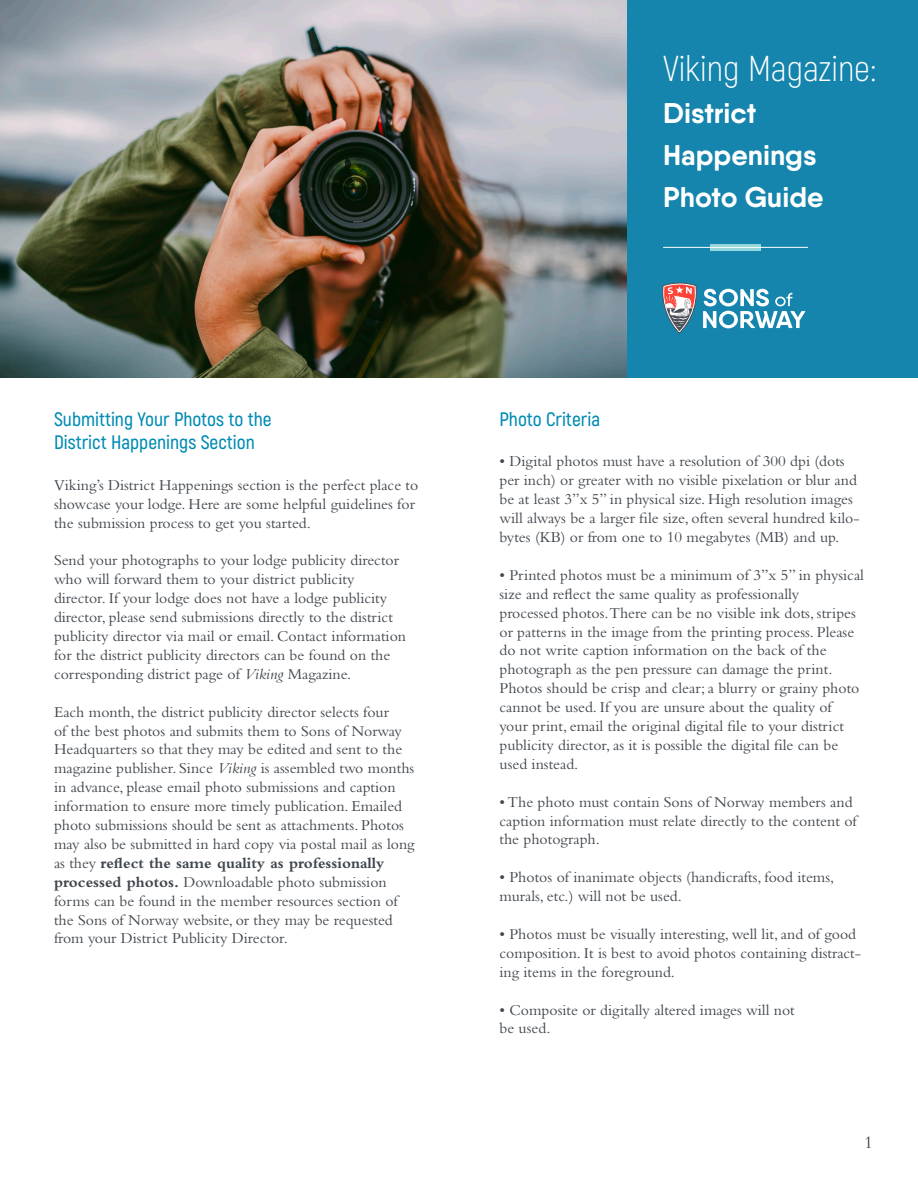
<style>
.page{position:relative;width:918px;height:1188px;background:#fff}
.page>*{position:absolute;margin:0;border:0;box-sizing:border-box;transform-origin:0 0}
.t1{font:300 36px "Akrobat";color:#fff}
.t2{font:700 28.5px "Qanelas Soft";color:#fff}
.t3{font:600 19.5px "Akrobat";color:#008bb3}
.t4{font:18px "Bembo";color:#3f464d}
.t5{font:15.75px/18.9px "Bembo";color:#3f464d}
.s1{font-style:italic}
.s2{font-weight:700}
</style>
<div class="page">
<img style="left:0;top:0;width:627px;height:378px">
<div style="left:627px;top:0;width:291px;height:378px;background:#1585ad"></div>
<svg style="left:662px;top:282px;width:143px;height:51px"></svg>
<svg style="left:710px;top:244px;width:51px;height:7px"></svg>
<hr style="left:663px;top:247px;width:145px;height:1px;background:#fff">
<p class="t1" style="left:663px;top:47px;width:215px">Viking Magazine:</p>
<p class="t2" style="left:663px;top:95px;width:95px">District</p>
<p class="t2" style="left:663px;top:137px;width:155px">Happenings</p>
<p class="t2" style="left:663px;top:179px;width:162px">Photo Guide</p>
<p class="t3" style="left:54px;top:407px;width:219px">Submitting Your Photos to the</p>
<p class="t3" style="left:54px;top:431px;width:202px">District Happenings Section</p>
<p class="t5" style="left:54px;top:475px;width:366px">Viking’s District Happenings section is the perfect place to showcase your lodge. Here are some helpful guidelines for the submission process to get you started.</p>
<p class="t5" style="left:54px;top:551px;width:347px">Send your photographs to your lodge publicity director who will forward them to your district publicity</p>
<p class="t5" style="left:54px;top:589px;width:354px">director. If your lodge does not have a lodge publicity director, please send submissions directly to the district publicity director via mail or email. Contact information for the district publicity directors can be found on the corresponding district page of <span class="s1">Viking</span> Magazine.</p>
<p class="t5" style="left:54px;top:702px;width:362px">Each month, the district publicity director selects four<br>of the best photos and submits them to Sons of Norway Headquarters so that they may be edited and sent to the magazine publisher. Since <span class="s1">Viking</span> is assembled two months in advance, please email photo submissions and caption information to ensure more timely publication. Emailed photo submissions should be sent as attachments. Photos may also be submitted in hard copy via postal mail as long as they <span class="s2">reflect the same quality as professionally processed photos.</span> Downloadable photo submission forms can be found in the member resources section of the Sons of Norway website, or they may be requested from your District Publicity Director.</p>
<p class="t3" style="left:500px;top:407px;width:102px">Photo Criteria</p>
<p class="t5" style="left:500px;top:452px;width:362px">• Digital photos must have a resolution of 300 dpi (dots per inch) or greater with no visible pixelation or blur and be at least 3”x 5” in physical size. High resolution images will always be a larger file size, often several hundred kilo&shy;bytes (KB) or from one to 10 megabytes (MB) and up.</p>
<p class="t5" style="left:500px;top:565px;width:366px">• Printed photos must be a minimum of 3”x 5” in physical size and reflect the same quality as professionally</p>
<p class="t5" style="left:500px;top:603px;width:358px;text-align:justify">processed photos.There can be no visible ink dots, stripes or patterns in the image from the printing process. Please do not write caption information on the back of the</p>
<p class="t5" style="left:500px;top:660px;width:362px">photograph as the pen pressure can damage the print.<br>Photos should be crisp and clear; a blurry or grainy photo cannot be used. If you are unsure about the quality of your print, email the original digital file to your district publicity director, as it is possible the digital file can be used instead.</p>
<p class="t5" style="left:500px;top:792px;width:359px">• The photo must contain Sons of Norway members and caption information must relate directly to the content of the photograph.</p>
<p class="t5" style="left:500px;top:868px;width:336px">• Photos of inanimate objects (handicrafts, food items, murals, etc.) will not be used.</p>
<p class="t5" style="left:500px;top:924px;width:363px">• Photos must be visually interesting, well lit, and of good composition. It is best to avoid photos containing distract&shy;ing items in the foreground.</p>
<p class="t5" style="left:500px;top:1000px;width:297px">• Composite or digitally altered images will not</p>
<p class="t5" style="left:500px;top:1019px;width:52px">be used.</p>
<p class="t4" style="left:864px;top:1132px;width:10px">1</p>
</div>
